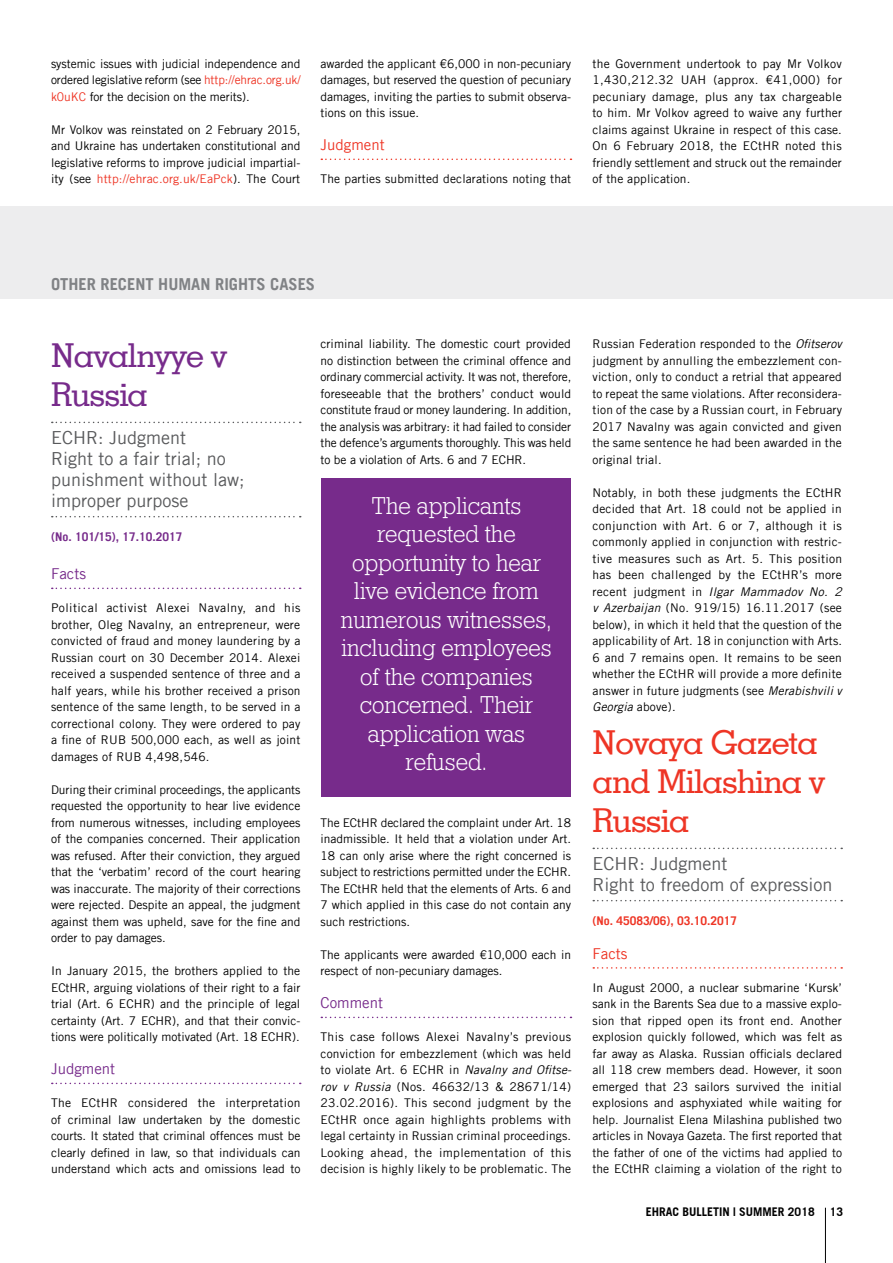
<style>
.page{position:relative;width:893px;height:1263px;background:#fff}
.page>*{position:absolute;margin:0;border:0;box-sizing:border-box;transform-origin:0 0}
.t1{font:500 33px/39px "Geometric Slab 703 BT";letter-spacing:-.025em;color:#ee3525}
.t2{font:500 33px/39px "Geometric Slab 703 BT";letter-spacing:-.025em;color:#772b8b}
.t3{font:24px/28.5px "Geometric Slab 712 BT Light A";color:#fff;text-align:center}
.t4{font:18px/21px "Trade Gothic LT";color:#58595b}
.t5{font:700 16.5px "Trade Gothic LT";color:#808285}
.t6{font:15px "Trade Gothic LT";color:#772b8b}
.t7{font:15px "Trade Gothic LT";color:#ee3525}
.t8{font:12px/16.5px "Trade Gothic LT";color:#000;text-align:justify}
.t9{font:700 12px "Trade Gothic";color:#000}
.t10{font:700 12px "Trade Gothic LT";color:#ee3525}
.t11{font:700 12px "Trade Gothic LT";color:#772b8b}
.s1{color:#ee3525}
.s2{font-style:italic}
</style>
<div class="page">
<svg style="left:52px;top:422px;width:249px;height:1px"></svg>
<svg style="left:52px;top:516px;width:249px;height:1px"></svg>
<svg style="left:52px;top:588px;width:249px;height:1px"></svg>
<svg style="left:52px;top:1083px;width:249px;height:1px"></svg>
<svg style="left:321px;top:1017px;width:250px;height:1px"></svg>
<svg style="left:321px;top:159px;width:250px;height:1px"></svg>
<svg style="left:593px;top:848px;width:249px;height:1px"></svg>
<svg style="left:593px;top:900px;width:249px;height:1px"></svg>
<svg style="left:593px;top:967px;width:249px;height:2px"></svg>
<div style="left:0;top:206px;width:893px;height:93px;background:#ededee"></div>
<div style="left:322px;top:479px;width:249px;height:318px;background:#772b8b"></div>
<hr style="left:825px;top:1208px;width:1px;height:55px;background:#000">
<p class="t8" style="left:51px;top:55px;width:251px">systemic issues with judicial independence and ordered legislative reform (see <span class="s1">http://ehrac.org.uk/ k0uKC</span> for the decision on the merits).</p>
<p class="t8" style="left:51px;top:121px;width:251px">Mr Volkov was reinstated on 2 February 2015, and Ukraine has undertaken constitutional and legislative reforms to improve judicial impartial&shy;ity (see <span class="s1">http://ehrac.org.uk/EaPck</span>). The Court</p>
<p class="t8" style="left:321px;top:55px;width:252px">awarded the applicant €6,000 in non-pecuniary damages, but reserved the question of pecuniary damages, inviting the parties to submit observa&shy;tions on this issue.</p>
<p class="t7" style="left:321px;top:136px;width:66px">Judgment</p>
<p class="t8" style="left:321px;top:170px;width:252px">The parties submitted declarations noting that</p>
<p class="t8" style="left:592px;top:55px;width:251px">the Government undertook to pay Mr Volkov 1,430,212.32 UAH (approx. €41,000) for pecuniary damage, plus any tax chargeable to him. Mr Volkov agreed to waive any further claims against Ukraine in respect of this case.<br>On 6 February 2018, the ECtHR noted this friendly settlement and struck out the remainder of the application.</p>
<h3 class="t5" style="left:51px;top:274px;width:119px">OTHER RECENT HUMA</h3>
<h3 class="t5" style="left:200px;top:274px;width:24px">N RIGH</h3>
<h3 class="t5" style="left:248px;top:274px;width:68px">TS CASES</h3>
<h1 class="t2" style="left:51px;top:336px;width:178px">Navalnyye v<br>Russia</h1>
<h3 class="t4" style="left:51px;top:427px;width:195px">ECHR: Judgment<br>Right to a fair trial; no punishment without law; improper purpose</h3>
<p class="t11" style="left:51px;top:529px;width:133px">(NO. 101/15), 17.10.2017</p>
<p class="t6" style="left:51px;top:565px;width:36px">Facts</p>
<p class="t8" style="left:51px;top:599px;width:251px">Political activist Alexei Navalny, and his brother, Oleg Navalny, an entrepreneur, were convicted of fraud and money laundering by a Russian court on 30 December 2014. Alexei received a suspended sentence of three and a half years, while his brother received a prison sentence of the same length, to be served in a correctional colony. They were ordered to pay a fine of RUB 500,000 each, as well as joint damages of RUB 4,498,546.</p>
<p class="t8" style="left:51px;top:781px;width:251px">During their criminal proceedings, the applicants requested the opportunity to hear live evidence from numerous witnesses, including employees of the companies concerned. Their application was refused. After their conviction, they argued that the ‘verbatim’ record of the court hearing was inaccurate. The majority of their corrections were rejected. Despite an appeal, the judgment against them was upheld, save for the fine and order to pay damages.</p>
<p class="t8" style="left:51px;top:962px;width:251px">In January 2015, the brothers applied to the ECtHR, arguing violations of their right to a fair trial (Art. 6 ECHR) and the principle of legal certainty (Art. 7 ECHR), and that their convic&shy;tions were politically motivated (Art. 18 ECHR).</p>
<p class="t6" style="left:51px;top:1060px;width:66px">Judgment</p>
<p class="t8" style="left:51px;top:1094px;width:251px">The ECtHR considered the interpretation of criminal law undertaken by the domestic courts. It stated that criminal offences must be clearly defined in law, so that individuals can understand which acts and omissions lead to</p>
<p class="t8" style="left:321px;top:335px;width:252px">criminal liability. The domestic court provided no distinction between the criminal offence and ordinary commercial activity. It was not, therefore, foreseeable that the brothers’ conduct would constitute fraud or money laundering. In addition, the analysis was arbitrary: it had failed to consider the defence’s arguments thoroughly. This was held to be a violation of Arts. 6 and 7 ECHR.</p>
<h2 class="t3" style="left:341px;top:491px;width:213px">The applicants requested the opportunity to hear live evidence from numerous witnesses, including employees of the companies concerned. Their application was refused.</h2>
<p class="t8" style="left:321px;top:814px;width:252px">The ECtHR declared the complaint under Art. 18 inadmissible. It held that a violation under Art.<br>18 can only arise where the right concerned is subject to restrictions permitted under the ECHR.<br>The ECtHR held that the elements of Arts. 6 and 7 which applied in this case do not contain any such restrictions.</p>
<p class="t8" style="left:321px;top:946px;width:252px">The applicants were awarded €10,000 each in respect of non‑pecuniary damages.</p>
<p class="t6" style="left:321px;top:994px;width:64px">Comment</p>
<p class="t8" style="left:321px;top:1028px;width:252px">This case follows Alexei Navalny’s previous conviction for embezzlement (which was held to violate Art. 6 ECHR in <span class="s2">Navalny and Ofitse&shy;rov v Russia</span> (Nos. 46632/13 &amp; 28671/14)<br>23.02.2016). This second judgment by the ECtHR once again highlights problems with legal certainty in Russian criminal proceedings.<br>Looking ahead, the implementation of this decision is highly likely to be problematic. The</p>
<p class="t8" style="left:592px;top:335px;width:251px">Russian Federation responded to the <span class="s2">Ofitserov </span>judgment by annulling the embezzlement con&shy;viction, only to conduct a retrial that appeared to repeat the same violations. After reconsidera&shy;tion of the case by a Russian court, in February 2017 Navalny was again convicted and given the same sentence he had been awarded in the original trial.</p>
<p class="t8" style="left:592px;top:484px;width:251px">Notably, in both these judgments the ECtHR decided that Art. 18 could not be applied in conjunction with Art. 6 or 7, although it is commonly applied in conjunction with restric&shy;tive measures such as Art. 5. This position has been challenged by the ECtHR’s more recent judgment in <span class="s2">Ilgar Mammadov No. 2 v Azerbaijan</span> (No. 919/15) 16.11.2017 (see below), in which it held that the question of the applicability of Art. 18 in conjunction with Arts.<br>6 and 7 remains open. It remains to be seen whether the ECtHR will provide a more definite answer in future judgments (see <span class="s2">Merabishvili v Georgia</span> above).</p>
<h1 class="t1" style="left:592px;top:723px;width:234px">Novaya Gazeta and Milashina v<br>Russia</h1>
<h3 class="t4" style="left:592px;top:853px;width:241px">ECHR: Judgment<br>Right to freedom of expression</h3>
<p class="t10" style="left:592px;top:913px;width:146px">(NO. 45083/06), 03.10.2017</p>
<p class="t7" style="left:592px;top:944px;width:36px">Facts</p>
<p class="t8" style="left:592px;top:979px;width:251px">In August 2000, a nuclear submarine ‘Kursk’ sank in the Barents Sea due to a massive explo&shy;sion that ripped open its front end. Another explosion quickly followed, which was felt as far away as Alaska. Russian officials declared all 118 crew members dead. However, it soon emerged that 23 sailors survived the initial explosions and asphyxiated while waiting for help. Journalist Elena Milashina published two articles in Novaya Gazeta. The first reported that the father of one of the victims had applied to the ECtHR claiming a violation of the right to</p>
<p class="t9" style="left:646px;top:1205px;width:170px">EHRAC BULLETIN | SUMMER 2018</p>
<p class="t9" style="left:830px;top:1205px;width:15px">13</p>
</div>
